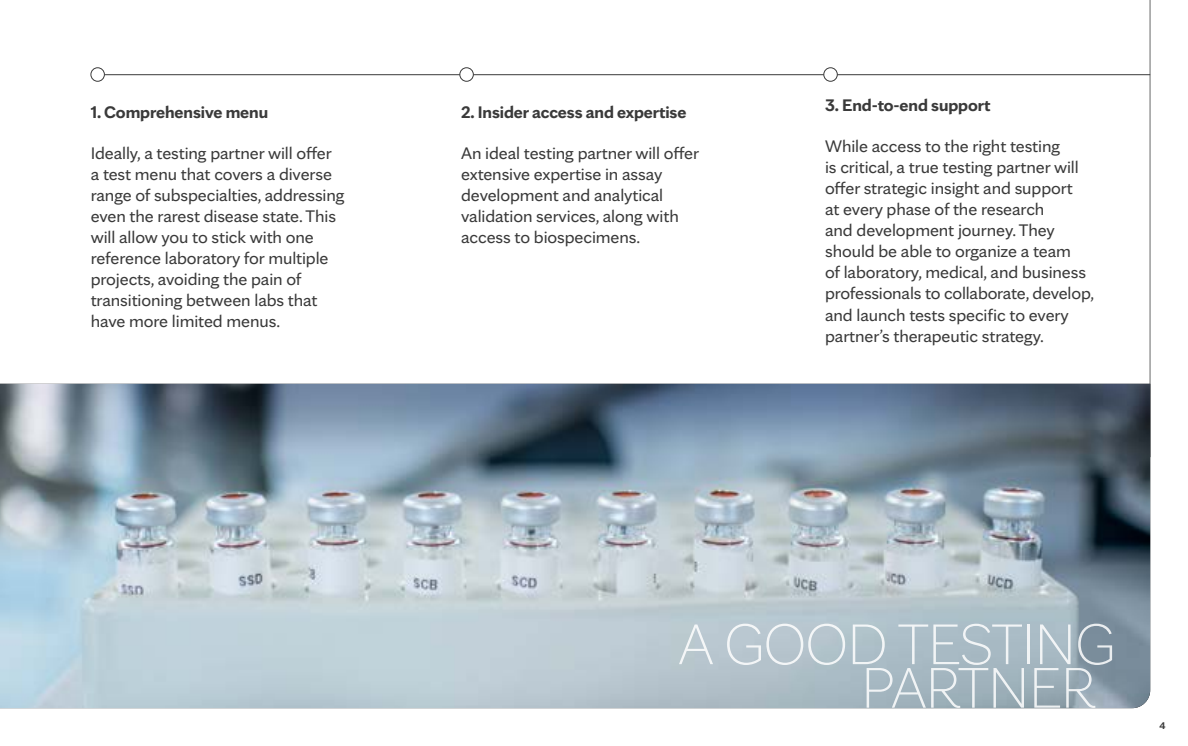
<style>
.page{position:relative;width:1188px;height:746px;background:#fff}
.page>*{position:absolute;margin:0;border:0;box-sizing:border-box;transform-origin:0 0}
.t1{font:100 61.5px/43.5px "Mayo Clinic Sans";letter-spacing:-.03em;color:#fff}
.t2{font:18px/21px "Mayo Clinic Sans";letter-spacing:-.005em;color:#3a3a3a}
.t3{font:700 18px "Mayo Clinic Sans";letter-spacing:-.005em;color:#3a3a3a}
.t4{font:700 10.5px "Mayo Clinic Sans";color:#3a3a3a}
</style>
<div class="page">
<img style="left:0;top:383px;width:1150px;height:324px">
<hr style="left:105px;top:74px;width:1045px;height:1px;background:#3a3a3a">
<div style="left:824px;top:68px;width:13px;height:13px;background:#fff;border-radius:50%"></div>
<div style="left:824px;top:67px;width:13px;height:14px;border:1px solid #3a3a3a;border-radius:50%"></div>
<div style="left:460px;top:68px;width:13px;height:13px;background:#fff;border-radius:50%"></div>
<div style="left:460px;top:67px;width:14px;height:14px;border:1px solid #3a3a3a;border-radius:50%"></div>
<div style="left:91px;top:67px;width:14px;height:14px;border:1px solid #3a3a3a;border-radius:50%"></div>
<p class="t3" style="left:91px;top:97px;width:179px">1. Comprehensive menu</p>
<p class="t2" style="left:91px;top:141px;width:255px">Ideally, a testing partner will offer a test menu that covers a diverse range of subspecialties, addressing even the rarest disease state. This will allow you to stick with one reference laboratory for multiple projects, avoiding the pain of transitioning between labs that have more limited menus.</p>
<p class="t3" style="left:461px;top:97px;width:227px">2. Insider access and expertise</p>
<p class="t2" style="left:461px;top:141px;width:239px">An ideal testing partner will offer extensive expertise in assay development and analytical validation services, along with access to biospecimens.</p>
<p class="t3" style="left:825px;top:91px;width:167px">3. End-to-end support</p>
<p class="t2" style="left:825px;top:134px;width:271px">While access to the right testing<br>is critical, a true testing partner will offer strategic insight and support<br>at every phase of the research<br>and development journey. They should be able to organize a team<br>of laboratory, medical, and business professionals to collaborate, develop, and launch tests specific to every partner’s therapeutic strategy.</p>
<h1 class="t1" style="left:861px;top:617px;width:257px;text-indent:-183px">A GOOD TESTING<br>PARTNER</h1>
<p class="t4" style="left:1159px;top:716px;width:8px">4</p>
</div>
